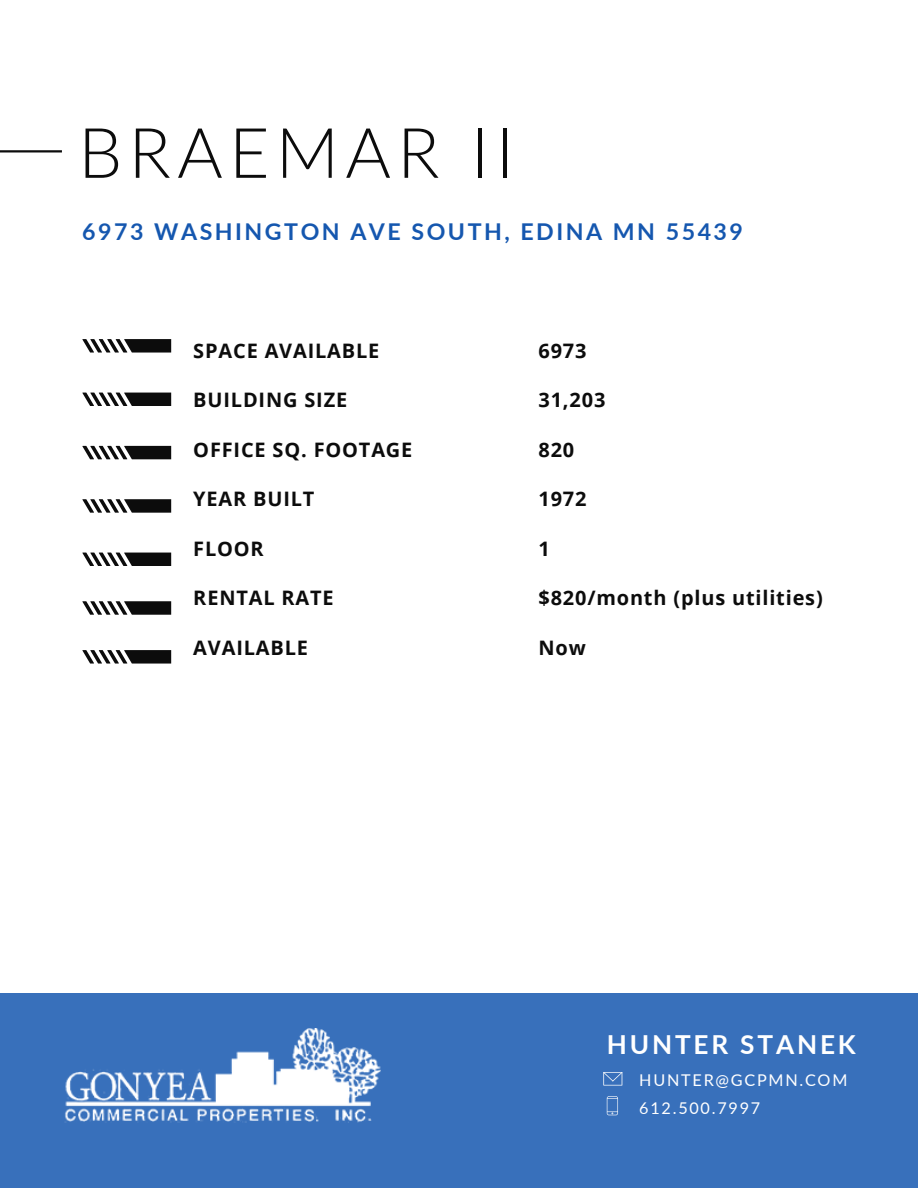
<style>
.page{position:relative;width:918px;height:1188px;background:#fff}
.page>*{position:absolute;margin:0;border:0;box-sizing:border-box;transform-origin:0 0}
.t1{font:300 69.6px "Lato";letter-spacing:.09em;color:#0c0c0c}
.t2{font:700 26.25px "Lato";letter-spacing:.11em;color:#fff}
.t3{font:700 23.25px "Lato";letter-spacing:.11em;color:#1557af}
.t4{font:700 19.95px "Open Sans";letter-spacing:.045em;color:#0c0c0c}
.t5{font:16.2px/28.2px "Lato";letter-spacing:.11em;color:#fff}
</style>
<div class="page">
<hr style="left:0;top:150px;width:62px;height:2px;background:#0c0c0c">
<svg style="left:82px;top:339px;width:89px;height:14px"></svg>
<svg style="left:82px;top:393px;width:89px;height:13px"></svg>
<svg style="left:82px;top:446px;width:89px;height:13px"></svg>
<svg style="left:82px;top:499px;width:89px;height:14px"></svg>
<svg style="left:82px;top:553px;width:89px;height:13px"></svg>
<svg style="left:82px;top:601px;width:89px;height:14px"></svg>
<svg style="left:82px;top:650px;width:89px;height:14px"></svg>
<div style="left:0;top:994px;width:918px;height:194px;background:#3870bb"></div>
<img style="left:65px;top:1028px;width:315px;height:95px">
<svg style="left:603px;top:1072px;width:19px;height:14px"></svg>
<svg style="left:607px;top:1096px;width:11px;height:19px"></svg>
<h1 class="t1" style="left:78px;top:109px;width:437px">BRAEMAR II</h1>
<p class="t3" style="left:82px;top:217px;width:662px">6973 WASHINGTON AVE SOUTH, EDINA MN 55439</p>
<p class="t4" style="left:193px;top:336px;width:188px">SPACE AVAILABLE</p>
<p class="t4" style="left:193px;top:386px;width:155px">BUILDING SIZE</p>
<p class="t4" style="left:193px;top:435px;width:221px">OFFICE SQ. FOOTAGE</p>
<p class="t4" style="left:193px;top:485px;width:123px">YEAR BUILT</p>
<p class="t4" style="left:193px;top:534px;width:72px">FLOOR</p>
<p class="t4" style="left:193px;top:584px;width:142px">RENTAL RATE</p>
<p class="t4" style="left:193px;top:633px;width:116px">AVAILABLE</p>
<p class="t4" style="left:539px;top:336px;width:50px">6973</p>
<p class="t4" style="left:539px;top:386px;width:68px">31,203</p>
<p class="t4" style="left:539px;top:435px;width:37px">820</p>
<p class="t4" style="left:539px;top:485px;width:50px">1972</p>
<p class="t4" style="left:539px;top:534px;width:13px">1</p>
<p class="t4" style="left:539px;top:584px;width:286px">$820/month (plus utilities)</p>
<p class="t4" style="left:539px;top:633px;width:49px">Now</p>
<h2 class="t2" style="left:607px;top:1028px;width:251px">HUNTER STANEK</h2>
<p class="t5" style="left:639px;top:1066px;width:210px">HUNTER@GCPMN.COM<br>612.500.7997</p>
</div>
